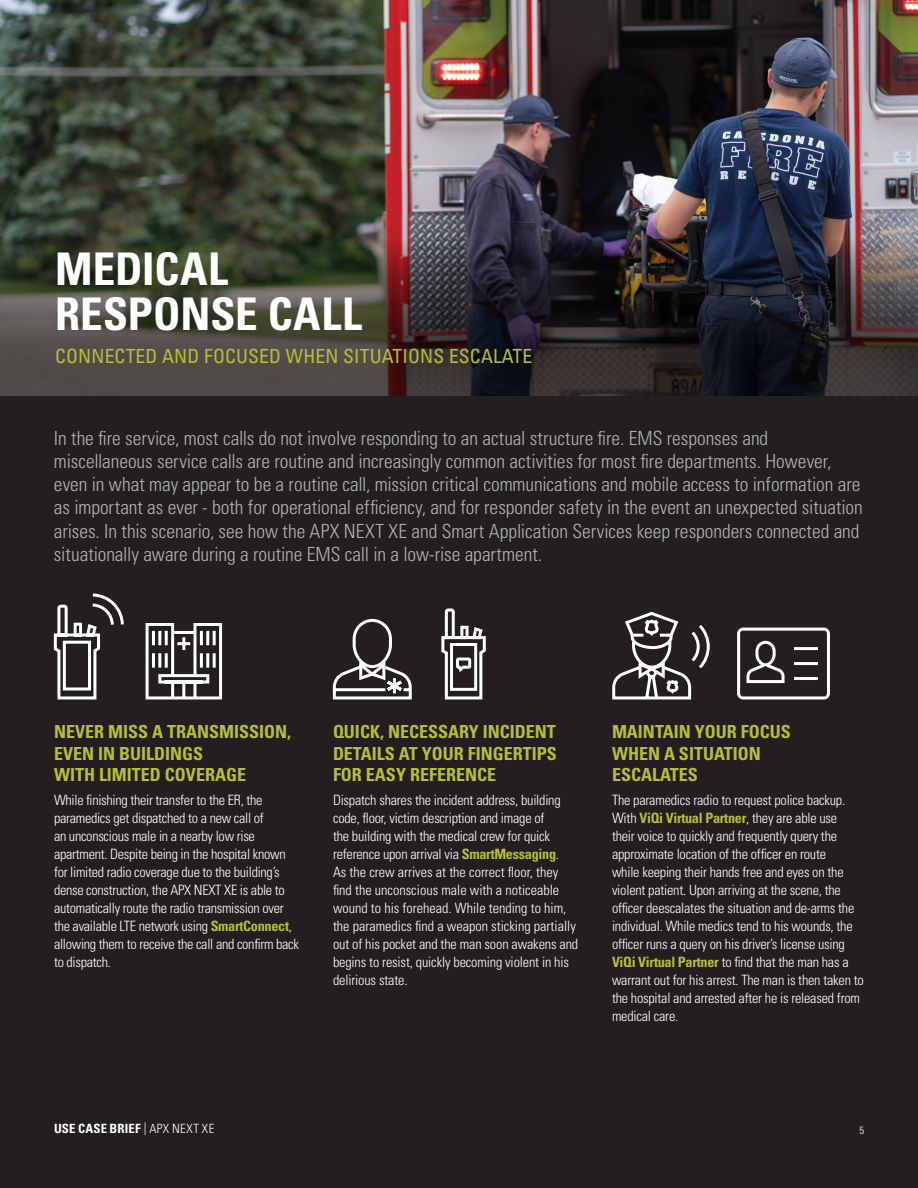
<style>
.page{position:relative;width:918px;height:1188px;background:#fff}
.page>*{position:absolute;margin:0;border:0;box-sizing:border-box;transform-origin:0 0}
.t1{font:700 condensed 45px/45px "Univers LT Std";color:#fff}
.t2{font:300 condensed 19.5px/23.2px "Univers LT Std";color:#b2b3b3}
.t3{font:condensed 19.5px "Univers LT Std";letter-spacing:.01em;color:#b6bf34}
.t4{font:700 condensed 18px/21.6px "Univers LT Std";color:#b6bf34}
.t5{font:300 condensed 14.25px/18px "Univers LT Std";letter-spacing:-.015em;color:#fff}
.t6{font:700 condensed 12.75px "Univers LT Std";letter-spacing:.01em;color:#fff}
.t7{font:300 condensed 10.5px "Univers LT Std";color:#fff}
.s1{font-weight:700;color:#b6bf34}
.s2{font-weight:300}
</style>
<div class="page">
<img style="left:0;top:0;width:918px;height:223px">
<img style="left:0;top:223px;width:918px;height:173px">
<div style="left:0;top:396px;width:918px;height:792px;background:#231f20"></div>
<svg style="left:145px;top:623px;width:78px;height:77px"></svg>
<svg style="left:53px;top:593px;width:71px;height:107px"></svg>
<svg style="left:332px;top:618px;width:80px;height:82px"></svg>
<svg style="left:441px;top:608px;width:45px;height:92px"></svg>
<svg style="left:737px;top:627px;width:93px;height:73px"></svg>
<svg style="left:612px;top:611px;width:98px;height:89px"></svg>
<h1 class="t1" style="left:55px;top:246px;width:308px">MEDICAL<br>RESPONSE CALL</h1>
<h2 class="t3" style="left:55px;top:343px;width:479px">CONNECTED AND FOCUSED WHEN SITUATIONS ESCALATE</h2>
<p class="t2" style="left:54px;top:426px;width:810px">In the fire service, most calls do not involve responding to an actual structure fire. EMS responses and miscellaneous service calls are routine and increasingly common activities for most fire departments. However, even in what may appear to be a routine call, mission critical communications and mobile access to information are as important as ever - both for operational efficiency, and for responder safety in the event an unexpected situation arises. In this scenario, see how the APX NEXT XE and Smart Application Services keep responders connected and situationally aware during a routine EMS call in a low-rise apartment.</p>
<p class="t4" style="left:54px;top:721px;width:239px">NEVER MISS A TRANSMISSION,<br>EVEN IN BUILDINGS<br>WITH LIMITED COVERAGE</p>
<p class="t5" style="left:54px;top:791px;width:247px">While finishing their transfer to the ER, the paramedics get dispatched to a new call of<br>an unconscious male in a nearby low rise apartment. Despite being in the hospital known for limited radio coverage due to the building’s dense construction, the APX NEXT XE is able to automatically route the radio transmission over the available LTE network using <span class="s1">SmartConnect</span>, allowing them to receive the call and confirm back to dispatch.</p>
<p class="t4" style="left:333px;top:721px;width:225px;text-align:justify">QUICK, NECESSARY INCIDENT DETAILS AT YOUR FINGERTIPS FOR EASY REFERENCE</p>
<p class="t5" style="left:333px;top:791px;width:247px">Dispatch shares the incident address, building code, floor, victim description and image of<br>the building with the medical crew for quick reference upon arrival via <span class="s1">SmartMessaging</span>.<br>As the crew arrives at the correct floor, they find the unconscious male with a noticeable wound to his forehead. While tending to him, the paramedics find a weapon sticking partially out of his pocket and the man soon awakens and begins to resist, quickly becoming violent in his delirious state.</p>
<p class="t4" style="left:612px;top:721px;width:180px">MAINTAIN YOUR FOCUS<br>WHEN A SITUATION<br>ESCALATES</p>
<p class="t5" style="left:612px;top:791px;width:253px">The paramedics radio to request police backup.<br>With <span class="s1">ViQi Virtual Partner</span>, they are able use<br>their voice to quickly and frequently query the approximate location of the officer en route<br>while keeping their hands free and eyes on the violent patient. Upon arriving at the scene, the officer deescalates the situation and de-arms the individual. While medics tend to his wounds, the officer runs a query on his driver’s license using <span class="s1">ViQi Virtual Partner</span> to find that the man has a warrant out for his arrest. The man is then taken to the hospital and arrested after he is released from medical care.</p>
<p class="t6" style="left:54px;top:1121px;width:162px">USE CASE BRIEF <span class="s2">| APX NEXT XE</span></p>
<p class="t7" style="left:859px;top:1124px;width:6px">5</p>
</div>
